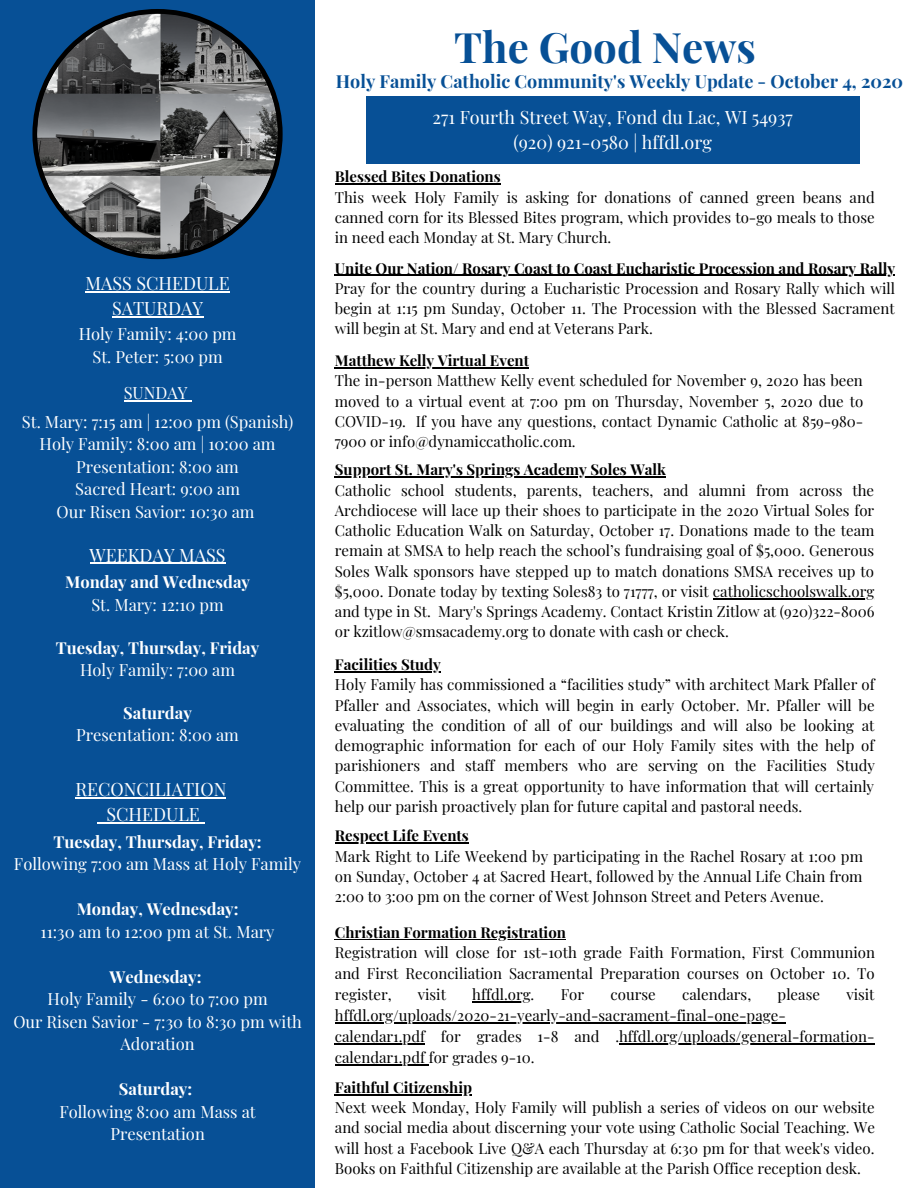
<style>
.page{position:relative;width:918px;height:1188px;background:#fff}
.page>*{position:absolute;margin:0;border:0;box-sizing:border-box;transform-origin:0 0}
.t1{font:700 42px "Playfair Display";color:#075096}
.t2{font:18px/24.8px "Playfair Display";color:#fff;text-align:center}
.t3{font:700 18px "Playfair Display";color:#075096}
.t4{font:16.5px/22.5px "Playfair Display";color:#fff;text-align:center}
.t5{font:700 16.5px "Playfair Display";color:#fff}
.t6{font:15px/20.2px "Playfair Display";color:#000;text-align:justify}
.t7{font:700 15px "Playfair Display";color:#000}
</style>
<div class="page">
<div style="left:0;top:0;width:315px;height:1188px;background:#075096"></div>
<div style="left:366px;top:96px;width:494px;height:68px;background:#075096"></div>
<hr style="left:85px;top:291px;width:145px;height:1px;background:#fff">
<hr style="left:112px;top:316px;width:91px;height:1px;background:#fff">
<hr style="left:90px;top:563px;width:136px;height:1px;background:#fff">
<hr style="left:76px;top:797px;width:150px;height:1px;background:#fff">
<hr style="left:97px;top:822px;width:103px;height:1px;background:#fff">
<svg style="left:32px;top:9px;width:251px;height:250px"></svg>
<img style="left:37px;top:14px;width:241px;height:241px;border-radius:50%">
<hr style="left:335px;top:939px;width:231px;height:1px;background:#000">
<hr style="left:472px;top:1001px;width:59px;height:2px;background:#000">
<hr style="left:335px;top:1022px;width:451px;height:2px;background:#000">
<hr style="left:335px;top:1043px;width:90px;height:2px;background:#000">
<hr style="left:619px;top:1043px;width:256px;height:2px;background:#000">
<hr style="left:335px;top:1064px;width:94px;height:2px;background:#000">
<hr style="left:335px;top:671px;width:106px;height:1px;background:#000">
<hr style="left:335px;top:183px;width:166px;height:2px;background:#000">
<hr style="left:335px;top:477px;width:331px;height:1px;background:#000">
<hr style="left:713px;top:598px;width:161px;height:1px;background:#000">
<hr style="left:335px;top:843px;width:134px;height:1px;background:#000">
<hr style="left:335px;top:367px;width:194px;height:1px;background:#000">
<hr style="left:335px;top:275px;width:560px;height:1px;background:#000">
<hr style="left:335px;top:1094px;width:137px;height:1px;background:#000">
<hr style="left:124px;top:400px;width:63px;height:1px;background:#fff">
<p class="t2" style="left:85px;top:270px;width:146px">MASS SCHEDULE<br>SATURDAY</p>
<p class="t4" style="left:79px;top:322px;width:159px">Holy Family: 4:00 pm<br>St. Peter: 5:00 pm</p>
<p class="t4" style="left:124px;top:381px;width:65px">SUNDAY</p>
<p class="t4" style="left:22px;top:410px;width:273px">St. Mary: 7:15 am | 12:00 pm (Spanish)<br>Holy Family: 8:00 am | 10:00 am<br>Presentation: 8:00 am<br>Sacred Heart: 9:00 am<br>Our Risen Savior: 10:30 am</p>
<p class="t2" style="left:90px;top:542px;width:137px">WEEKDAY MASS</p>
<p class="t5" style="left:65px;top:571px;width:187px">Monday and Wednesday</p>
<p class="t4" style="left:91px;top:593px;width:134px">St. Mary: 12:10 pm</p>
<p class="t5" style="left:56px;top:636px;width:205px">Tuesday, Thursday, Friday</p>
<p class="t4" style="left:80px;top:658px;width:157px">Holy Family: 7:00 am</p>
<p class="t5" style="left:123px;top:701px;width:70px">Saturday</p>
<p class="t4" style="left:76px;top:723px;width:164px">Presentation: 8:00 am</p>
<p class="t2" style="left:76px;top:776px;width:152px">RECONCILIATION<br>SCHEDULE</p>
<p class="t5" style="left:54px;top:830px;width:210px">Tuesday, Thursday, Friday:</p>
<p class="t4" style="left:14px;top:852px;width:289px">Following 7:00 am Mass at Holy Family</p>
<p class="t5" style="left:77px;top:897px;width:163px">Monday, Wednesday:</p>
<p class="t4" style="left:41px;top:920px;width:235px">11:30 am to 12:00 pm at St. Mary</p>
<p class="t5" style="left:110px;top:965px;width:93px">Wednesday:</p>
<p class="t4" style="left:13px;top:987px;width:290px">Holy Family - 6:00 to 7:00 pm<br>Our Risen Savior - 7:30 to 8:30 pm with<br>Adoration</p>
<p class="t5" style="left:119px;top:1077px;width:75px">Saturday:</p>
<p class="t4" style="left:59px;top:1100px;width:198px">Following 8:00 am Mass at<br>Presentation</p>
<h1 class="t1" style="left:454px;top:17px;width:303px">The Good News</h1>
<p class="t3" style="left:336px;top:69px;width:569px">Holy Family Catholic Community's Weekly Update - October 4, 2020</p>
<p class="t2" style="left:433px;top:104px;width:362px">271 Fourth Street Way, Fond du Lac, WI 54937 (920) 921-0580 | hffdl.org</p>
<p class="t7" style="left:335px;top:166px;width:167px">Blessed Bites Donations</p>
<p class="t6" style="left:335px;top:186px;width:541px">This week Holy Family is asking for donations of canned green beans and canned corn for its Blessed Bites program, which provides to-go meals to those in need each Monday at St. Mary Church.</p>
<p class="t7" style="left:335px;top:257px;width:562px">Unite Our Nation/ Rosary Coast to Coast Eucharistic Procession and Rosary Rally</p>
<p class="t6" style="left:335px;top:278px;width:562px">Pray for the country during a Eucharistic Procession and Rosary Rally which will begin at 1:15 pm Sunday, October 11. The Procession with the Blessed Sacrament will begin at St. Mary and end at Veterans Park.</p>
<p class="t7" style="left:335px;top:350px;width:196px">Matthew Kelly Virtual Event</p>
<p class="t6" style="left:335px;top:370px;width:530px">The in-person Matthew Kelly event scheduled for November 9, 2020 has been moved to a virtual event at 7:00 pm on Thursday, November 5, 2020 due to COVID-19. If you have any questions, contact Dynamic Catholic at 859-980- 7900 or info@dynamiccatholic.com.</p>
<p class="t7" style="left:335px;top:459px;width:333px">Support St. Mary's Springs Academy Soles Walk</p>
<p class="t6" style="left:335px;top:479px;width:541px">Catholic school students, parents, teachers, and alumni from across the Archdiocese will lace up their shoes to participate in the 2020 Virtual Soles for Catholic Education Walk on Saturday, October 17. Donations made to the team remain at SMSA to help reach the school’s fundraising goal of $5,000. Generous Soles Walk sponsors have stepped up to match donations SMSA receives up to $5,000. Donate today by texting Soles83 to 71777, or visit catholicschoolswalk.org and type in St. Mary's Springs Academy. Contact Kristin Zitlow at (920)322-8006 or kzitlow@smsacademy.org to donate with cash or check.</p>
<p class="t7" style="left:335px;top:654px;width:108px">Facilities Study</p>
<p class="t6" style="left:335px;top:674px;width:542px">Holy Family has commissioned a “facilities study” with architect Mark Pfaller of Pfaller and Associates, which will begin in early October. Mr. Pfaller will be evaluating the condition of all of our buildings and will also be looking at demographic information for each of our Holy Family sites with the help of parishioners and staff members who are serving on the Facilities Study Committee. This is a great opportunity to have information that will certainly help our parish proactively plan for future capital and pastoral needs.</p>
<p class="t7" style="left:335px;top:825px;width:135px">Respect Life Events</p>
<p class="t6" style="left:335px;top:845px;width:530px">Mark Right to Life Weekend by participating in the Rachel Rosary at 1:00 pm on Sunday, October 4 at Sacred Heart, followed by the Annual Life Chain from 2:00 to 3:00 pm on the corner of West Johnson Street and Peters Avenue.</p>
<p class="t7" style="left:335px;top:922px;width:233px">Christian Formation Registration</p>
<p class="t6" style="left:335px;top:942px;width:542px;line-height:21px">Registration will close for 1st-10th grade Faith Formation, First Communion and First Reconciliation Sacramental Preparation courses on October 10. To register,</p>
<p class="t6" style="left:418px;top:984px;width:30px">visit</p>
<p class="t6" style="left:472px;top:984px;width:64px">hffdl.org.</p>
<p class="t6" style="left:561px;top:984px;width:25px">For</p>
<p class="t6" style="left:611px;top:984px;width:47px">course</p>
<p class="t6" style="left:682px;top:984px;width:71px">calendars,</p>
<p class="t6" style="left:778px;top:984px;width:44px">please</p>
<p class="t6" style="left:846px;top:984px;width:30px">visit</p>
<p class="t6" style="left:335px;top:1005px;width:541px;line-height:21px;text-align:left">hffdl.org/uploads/2020-21-yearly-and-sacrament-final-one-page&shy;calendar1.pdf for grades 1-8 and .hffdl.org/uploads/general-formation&shy;calendar1.pdf for grades 9-10.</p>
<p class="t7" style="left:335px;top:1077px;width:139px">Faithful Citizenship</p>
<p class="t6" style="left:335px;top:1097px;width:542px">Next week Monday, Holy Family will publish a series of videos on our website and social media about discerning your vote using Catholic Social Teaching. We will host a Facebook Live Q&amp;A each Thursday at 6:30 pm for that week's video.<br>Books on Faithful Citizenship are available at the Parish Office reception desk.</p>
</div>
